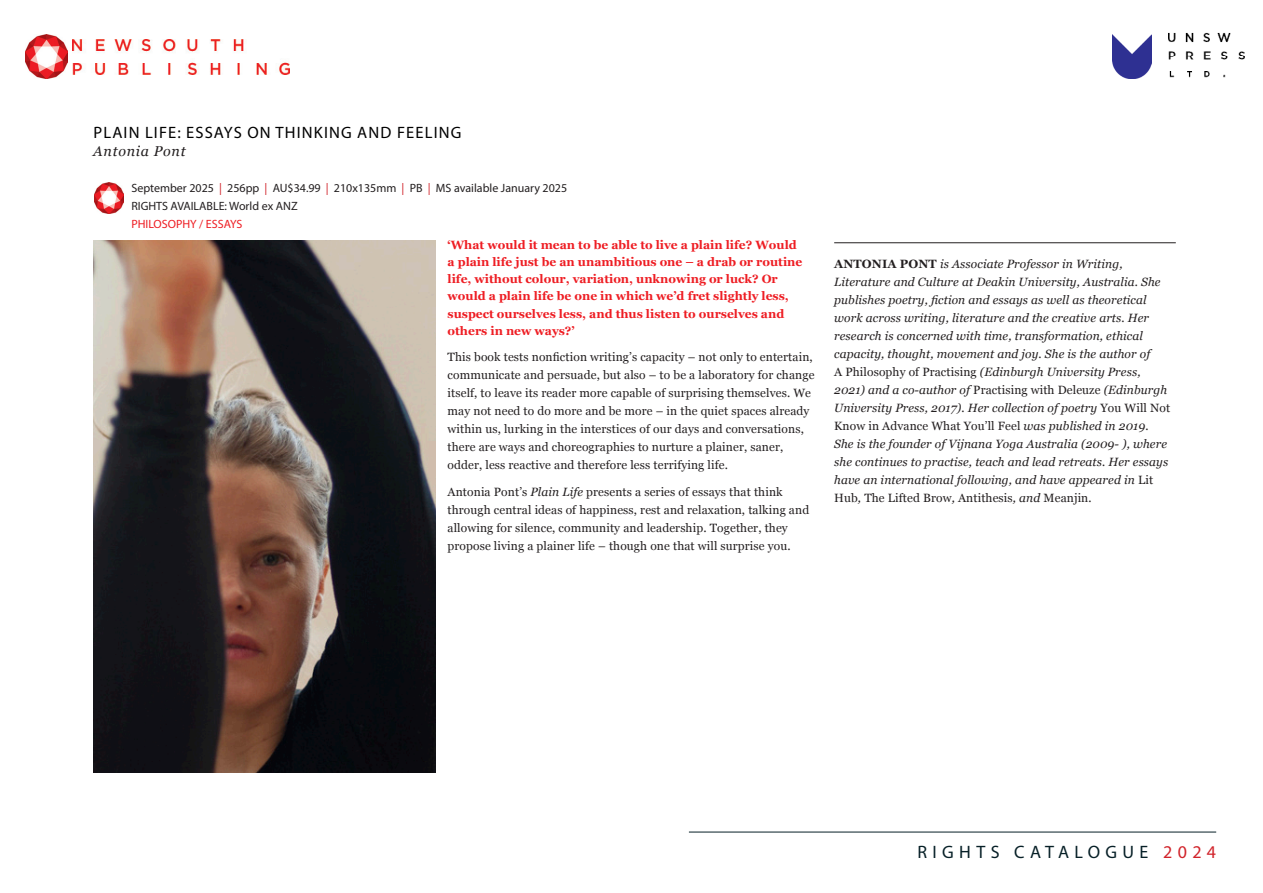
<style>
.page{position:relative;width:1263px;height:893px;background:#fff}
.page>*{position:absolute;margin:0;border:0;box-sizing:border-box;transform-origin:0 0}
.t1{font:18px "Myriad Pro";letter-spacing:.3em;color:#072027}
.Book_title{font:16.5px "Myriad Pro";letter-spacing:.07em;color:#000}
.Book_title-2{font:italic 14.25px "Georgia";letter-spacing:.05em;color:#231f20}
.Author_bio_text{font:italic 12px/18px "Georgia";letter-spacing:.01em;color:#231f20}
.blurb_opening_para{font:12px/18px "Georgia";letter-spacing:.01em;color:#231f20}
.opening_Ever{font:700 12px/17.2px "Georgia";color:#ee1d23}
.Pub_info{font:12px "Myriad Pro";color:#231f20}
.Pub_info-2{font:12px "Myriad Pro";color:#ee1d23}
.s1{color:#d1232a}
.s2{font-style:italic}
.s3{font-weight:700;font-style:normal}
.s4{font-style:normal}
</style>
<div class="page">
<img style="left:72px;top:39px;width:218px;height:35px">
<hr style="left:689px;top:832px;width:527px;height:1px;background:#072027">
<img style="left:25px;top:35px;width:43px;height:43px">
<img style="left:1112px;top:35px;width:39px;height:43px">
<img style="left:1168px;top:32px;width:77px;height:46px">
<hr style="left:834px;top:242px;width:342px;height:1px;background:#231f20">
<img style="left:94px;top:183px;width:30px;height:30px">
<img style="left:93px;top:240px;width:342px;height:533px">
<p class="Book_title" style="left:93px;top:122px;width:369px">PLAIN LIFE: ESSAYS ON THINKING AND FEELING</p>
<p class="Book_title-2" style="left:93px;top:140px;width:94px">Antonia Pont</p>
<p class="Pub_info" style="left:131px;top:180px;width:437px">September 2025 <span class="s1">|</span> 256pp <span class="s1">|</span> AU$34.99 <span class="s1">|</span> 210x135mm <span class="s1">|</span> PB <span class="s1">|</span> MS available January 2025</p>
<p class="Pub_info" style="left:131px;top:198px;width:168px">RIGHTS AVAILABLE: World ex ANZ</p>
<p class="Pub_info-2" style="left:131px;top:216px;width:112px">PHILOSOPHY / ESSAYS</p>
<p class="opening_Ever" style="left:448px;top:235px;width:356px">‘What would it mean to be able to live a plain life? Would a plain life just be an unambitious one – a drab or routine life, without colour, variation, unknowing or luck? Or would a plain life be one in which we’d fret slightly less, suspect ourselves less, and thus listen to ourselves and others in new ways?’</p>
<p class="blurb_opening_para" style="left:448px;top:348px;width:368px">This book tests nonfiction writing’s capacity – not only to entertain, communicate and persuade, but also – to be a laboratory for change itself, to leave its reader more capable of surprising themselves. We may not need to do more and be more – in the quiet spaces already within us, lurking in the interstices of our days and conversations, there are ways and choreographies to nurture a plainer, saner, odder, less reactive and therefore less terrifying life.</p>
<p class="blurb_opening_para" style="left:448px;top:482px;width:363px">Antonia Pont’s <span class="s2">Plain Life</span> presents a series of essays that think through central ideas of happiness, rest and relaxation, talking and allowing for silence, community and leadership. Together, they propose living a plainer life – though one that will surprise you.</p>
<p class="Author_bio_text" style="left:834px;top:255px;width:337px"><span class="s3">ANTONIA PONT</span> is Associate Professor in Writing, Literature and Culture at Deakin University, Australia. She publishes poetry, fiction and essays as well as theoretical work across writing, literature and the creative arts. Her research is concerned with time, transformation, ethical capacity, thought, movement and joy. She is the author of<br><span class="s4">A Philosophy of Practising</span> (Edinburgh University Press, 2021) and a co-author of <span class="s4">Practising with Deleuze</span> (Edinburgh University Press, 2017). Her collection of poetry <span class="s4">You Will Not Know in Advance What You’ll Feel</span> was published in 2019.<br>She is the founder of Vijnana Yoga Australia (2009- ), where she continues to practise, teach and lead retreats. Her essays have an international following, and have appeared in <span class="s4">Lit Hub</span>, <span class="s4">The Lifted Brow</span>, <span class="s4">Antithesis</span>, and <span class="s4">Meanjin</span>.</p>
<h1 class="t1" style="left:917px;top:841px;width:300px">RIGHTS CATALOGUE <span class="s1">2024</span></h1>
</div>
